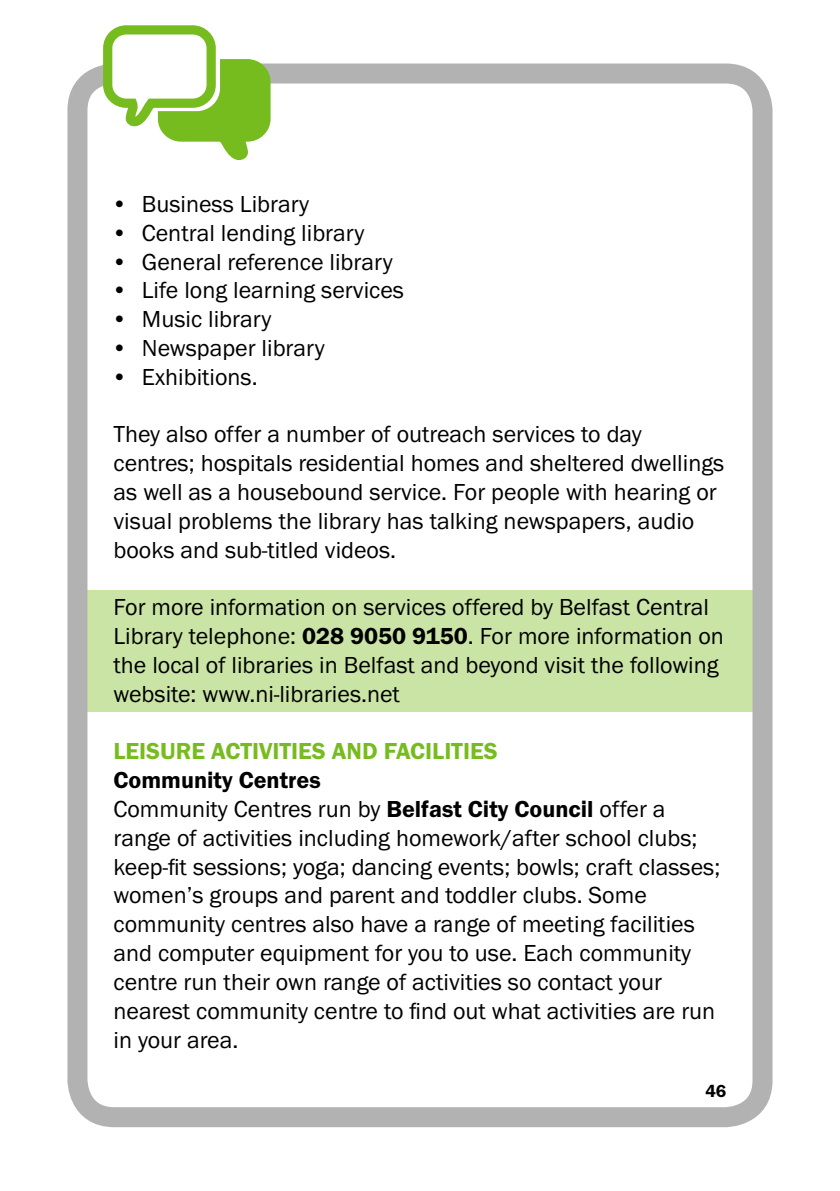
<style>
.page{position:relative;width:840px;height:1191px;background:#fff}
.page>*{position:absolute;margin:0;border:0;box-sizing:border-box;transform-origin:0 0}
.t1{font:24px/28.8px "Franklin Got ITC";color:#000}
.t2{font:600 24px "Franklin Got ITC";color:#77bc1f}
.t3{font:600 18px "Franklin Got ITC";color:#000}
.s1{font-weight:600}
</style>
<div class="page">
<div style="left:77px;top:590px;width:686px;height:121px;background:#c9e4a5"></div>
<div style="left:67px;top:63px;width:705px;height:1064px;border:20px solid #b3b2b2;border-radius:37px"></div>
<svg style="left:102px;top:25px;width:169px;height:135px"></svg>
<p class="t1" style="left:113px;top:189px;width:197px">• Business Library</p>
<p class="t1" style="left:113px;top:218px;width:252px">• Central lending library</p>
<p class="t1" style="left:113px;top:247px;width:280px">• General reference library</p>
<p class="t1" style="left:113px;top:275px;width:292px">• Life long learning services</p>
<p class="t1" style="left:113px;top:304px;width:159px">• Music library</p>
<p class="t1" style="left:113px;top:333px;width:213px">• Newspaper library</p>
<p class="t1" style="left:113px;top:362px;width:146px">• Exhibitions.</p>
<p class="t1" style="left:113px;top:419px;width:612px">They also offer a number of outreach services to day centres; hospitals residential homes and sheltered dwellings as well as a housebound service. For people with hearing or visual problems the library has talking newspapers, audio books and sub-titled videos.</p>
<p class="t1" style="left:113px;top:592px;width:611px">For more information on services offered by Belfast Central Library telephone: <span class="s1">028 9050 9150</span>. For more information on the local of libraries in Belfast and beyond visit the following website: www.ni-libraries.net</p>
<p class="t2" style="left:113px;top:737px;width:385px">Leisure Activities and Facilities</p>
<p class="t1" style="left:113px;top:765px;width:608px"><span class="s1">Community Centres<br></span>Community Centres run by <span class="s1">Belfast City Council</span> offer a range of activities including homework/after school clubs; keep-fit sessions; yoga; dancing events; bowls; craft classes; women’s groups and parent and toddler clubs. Some community centres also have a range of meeting facilities and computer equipment for you to use. Each community centre run their own range of activities so contact your nearest community centre to find out what activities are run in your area.</p>
<p class="t3" style="left:705px;top:1080px;width:22px">46</p>
</div>
